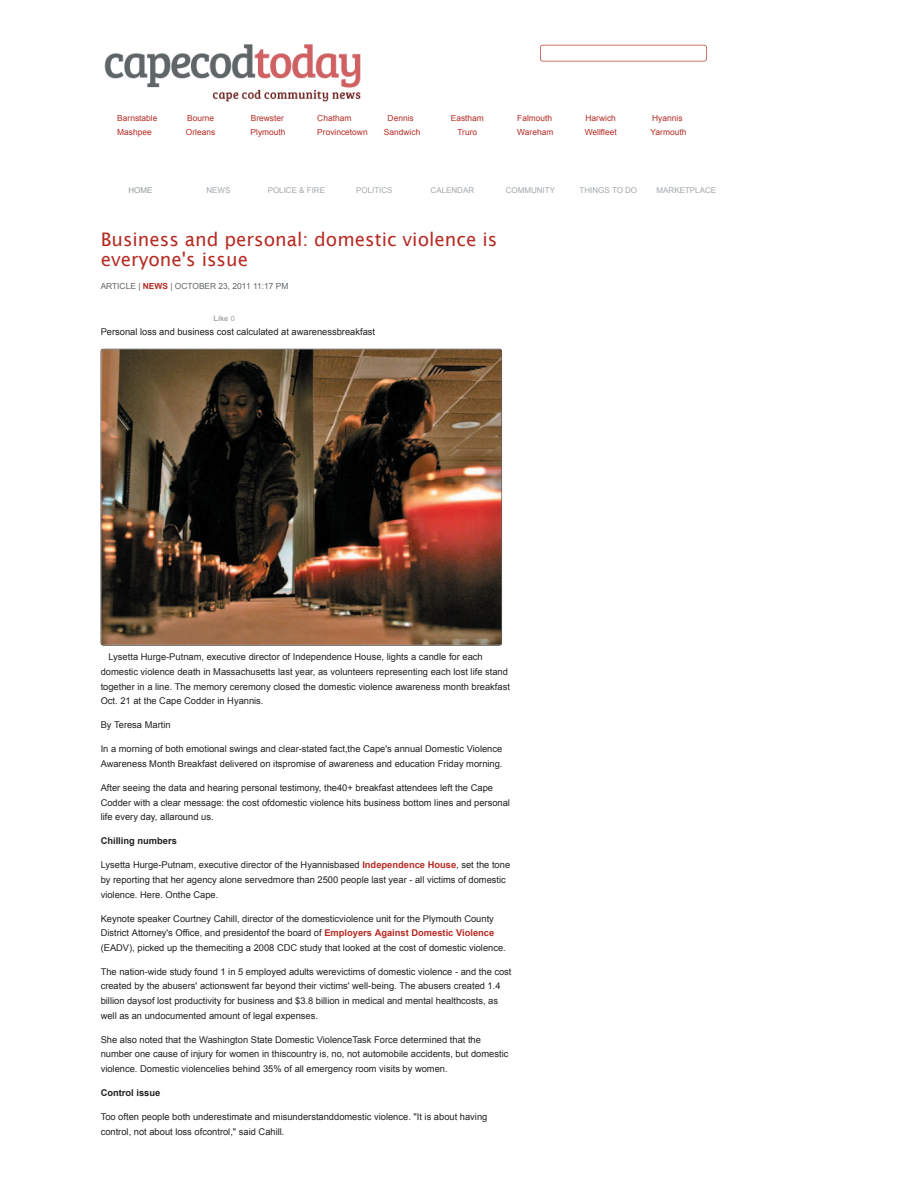
<style>
.page{position:relative;width:918px;height:1188px;background:#fff}
.page>*{position:absolute;margin:0;border:0;box-sizing:border-box;transform-origin:0 0}
.t1{font:18.6px/20px "Lucida Sans";color:#b62c25}
.t2{font:9.3px/14.7px "Arial";color:#1f2123}
.t3{font:700 9.3px "Arial";color:#1f2123}
.t4{font:8.4px "Arial";color:#b62c25}
.t5{font:8.4px "Arial";color:#606568}
.t6{font:7.95px "Arial";color:#a2a8ac}
.t7{font:7.95px "Arial";color:#939a9d}
.t8{font:700 7.35px "Arial";color:#a2a8ac}
.s1{font-weight:700;color:#b62c25}
.s2{font-weight:400}
</style>
<div class="page">
<img style="left:104px;top:44px;width:257px;height:58px">
<img style="left:101px;top:349px;width:400px;height:296px">
<svg style="left:540px;top:45px;width:167px;height:16px"></svg>
<p class="t4" style="left:117px;top:112px;width:42px">Barnstable</p>
<p class="t4" style="left:187px;top:112px;width:29px">Bourne</p>
<p class="t4" style="left:251px;top:112px;width:35px">Brewster</p>
<p class="t4" style="left:317px;top:112px;width:36px">Chatham</p>
<p class="t4" style="left:388px;top:112px;width:28px">Dennis</p>
<p class="t4" style="left:451px;top:112px;width:35px">Eastham</p>
<p class="t4" style="left:517px;top:112px;width:37px">Falmouth</p>
<p class="t4" style="left:586px;top:112px;width:32px">Harwich</p>
<p class="t4" style="left:652px;top:112px;width:32px">Hyannis</p>
<p class="t4" style="left:117px;top:127px;width:36px">Mashpee</p>
<p class="t4" style="left:186px;top:127px;width:31px">Orleans</p>
<p class="t4" style="left:251px;top:127px;width:37px">Plymouth</p>
<p class="t4" style="left:317px;top:127px;width:52px">Provincetown</p>
<p class="t4" style="left:384px;top:127px;width:38px">Sandwich</p>
<p class="t4" style="left:457px;top:127px;width:21px">Truro</p>
<p class="t4" style="left:517px;top:127px;width:38px">Wareham</p>
<p class="t4" style="left:585px;top:127px;width:34px">Wellfleet</p>
<p class="t4" style="left:651px;top:127px;width:37px">Yarmouth</p>
<p class="t7" style="left:128px;top:185px;width:26px">HOME</p>
<p class="t6" style="left:206px;top:185px;width:26px">NEWS</p>
<p class="t6" style="left:268px;top:185px;width:59px">POLICE &amp; FIRE</p>
<p class="t6" style="left:356px;top:185px;width:38px">POLITICS</p>
<p class="t6" style="left:431px;top:185px;width:45px">CALENDAR</p>
<p class="t6" style="left:506px;top:185px;width:51px">COMMUNITY</p>
<p class="t6" style="left:580px;top:185px;width:59px">THINGS TO DO</p>
<p class="t6" style="left:657px;top:185px;width:61px">MARKETPLACE</p>
<h1 class="t1" style="left:101px;top:229px;width:398px">Business and personal: domestic violence is everyone's issue</h1>
<p class="t5" style="left:101px;top:280px;width:189px">ARTICLE | <span class="s1">NEWS</span> | OCTOBER 23, 2011 11:17 PM</p>
<p class="t2" style="left:101px;top:325px;width:276px">Personal loss and business cost calculated at awarenessbreakfast</p>
<p class="t8" style="left:214px;top:313px;width:23px">Like <span class="s2">0</span></p>
<p class="t2" style="left:101px;top:650px;width:411px;text-indent:8px">Lysetta Hurge-Putnam, executive director of Independence House, lights a candle for each domestic violence death in Massachusetts last year, as volunteers representing each lost life stand together in a line. The memory ceremony closed the domestic violence awareness month breakfast Oct. 21 at the Cape Codder in Hyannis.</p>
<p class="t2" style="left:101px;top:718px;width:72px">By Teresa Martin</p>
<p class="t2" style="left:101px;top:742px;width:403px">In a morning of both emotional swings and clear-stated fact,the Cape's annual Domestic Violence<br>Awareness Month Breakfast delivered on itspromise of awareness and education Friday morning.</p>
<p class="t2" style="left:101px;top:780px;width:411px">After seeing the data and hearing personal testimony, the40+ breakfast attendees left the Cape<br>Codder with a clear message: the cost ofdomestic violence hits business bottom lines and personal life every day, allaround us.</p>
<p class="t3" style="left:101px;top:835px;width:78px">Chilling numbers</p>
<p class="t2" style="left:101px;top:858px;width:411px">Lysetta Hurge-Putnam, executive director of the Hyannisbased <span class="s1">Independence House</span>, set the tone by reporting that her agency alone servedmore than 2500 people last year - all victims of domestic violence. Here. Onthe Cape.</p>
<p class="t2" style="left:101px;top:911px;width:407px">Keynote speaker Courtney Cahill, director of the domesticviolence unit for the Plymouth County<br>District Attorney's Office, and presidentof the board of <span class="s1">Employers Against Domestic Violence </span>(EADV), picked up the themeciting a 2008 CDC study that looked at the cost of domestic violence.</p>
<p class="t2" style="left:101px;top:964px;width:412px">The nation-wide study found 1 in 5 employed adults werevictims of domestic violence - and the cost created by the abusers' actionswent far beyond their victims' well-being. The abusers created 1.4 billion daysof lost productivity for business and $3.8 billion in medical and mental healthcosts, as well as an undocumented amount of legal expenses.</p>
<p class="t2" style="left:101px;top:1032px;width:409px">She also noted that the Washington State Domestic ViolenceTask Force determined that the number one cause of injury for women in thiscountry is, no, not automobile accidents, but domestic violence. Domestic violencelies behind 35% of all emergency room visits by women.</p>
<p class="t3" style="left:101px;top:1087px;width:61px">Control issue</p>
<p class="t2" style="left:101px;top:1110px;width:388px">Too often people both underestimate and misunderstanddomestic violence. "It is about having control, not about loss ofcontrol," said Cahill.</p>
</div>
